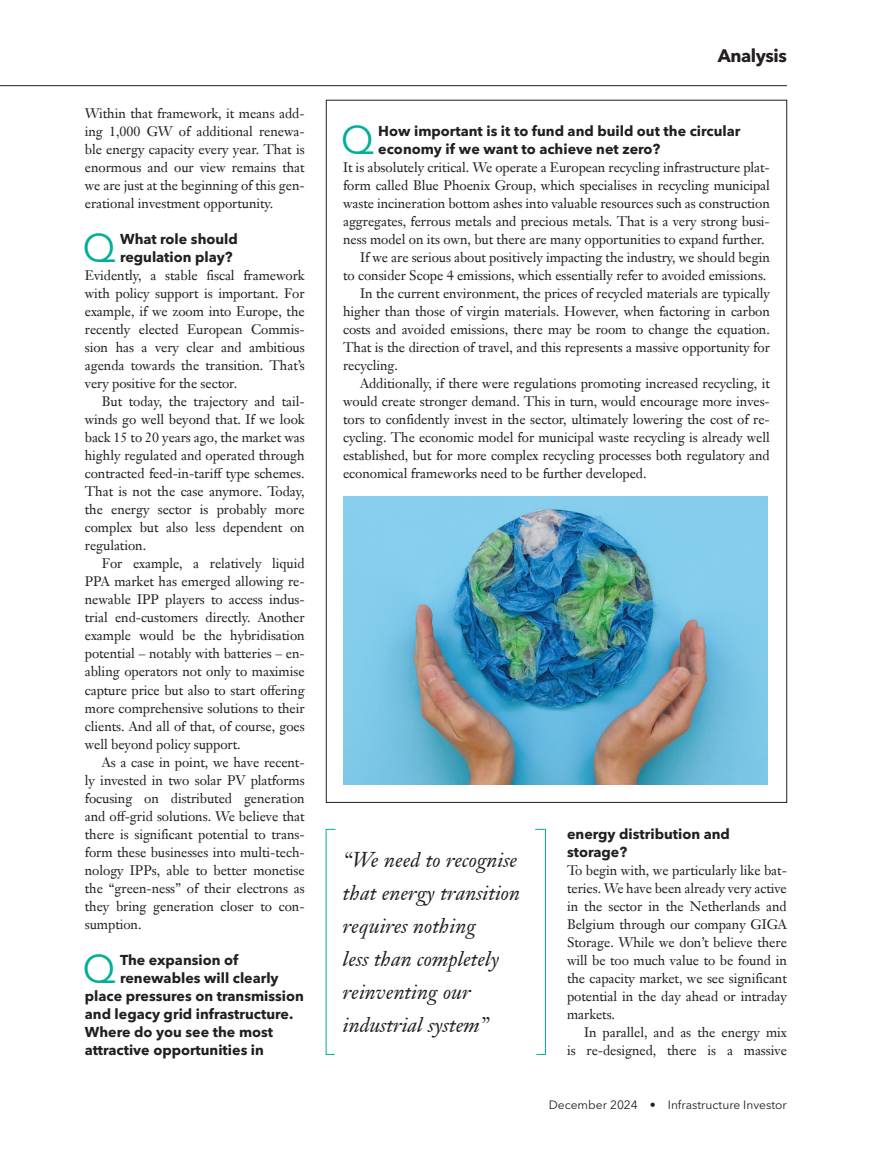
<style>
.page{position:relative;width:872px;height:1149px;background:#fff}
.page>*{position:absolute;margin:0;border:0;box-sizing:border-box;transform-origin:0 0}
.E_Analysis_Q_A_Quest{font:39.6px "Avenir Next LT Pro";color:#00ae9a}
.J_Analysis_Quote_sma{font:italic 21px/33px "Janson Text LT Pro";color:#231f20}
.t1{font:700 18px "Avenir Next LT Pro";letter-spacing:-.025em;color:#231f20}
.E_Analysis_Q_A_Quest-2{font:700 14.25px/18px "Avenir Next LT Pro";color:#231f20}
.G__Analysis_Body_Ind{font:13.5px/18px "Janson Text LT Pro";letter-spacing:-.005em;color:#231f20;text-align:justify}
.F_Analysis_Body_NO_i{font:13.5px/18px "Janson Text LT Pro";letter-spacing:-.005em;color:#231f20;text-align:justify}
.t2{font:12px "Avenir Next LT Pro";color:#231f20}
</style>
<div class="page">
<hr style="left:0;top:85px;width:787px;height:1px;background:#231f20">
<img style="left:343px;top:496px;width:424px;height:288px">
<svg style="left:535px;top:828px;width:11px;height:226px"></svg>
<svg style="left:325px;top:828px;width:11px;height:226px"></svg>
<p class="G__Analysis_Body_Ind" style="left:85px;top:104px;width:221px">Within that framework, it means add&shy;ing 1,000 GW of additional renewa&shy;ble energy capacity every year. That is enormous and our view remains that we are just at the beginning of this gen&shy;erational investment opportunity.</p>
<p class="E_Analysis_Q_A_Quest" style="left:83px;top:224px;width:35px">Q</p>
<p class="E_Analysis_Q_A_Quest-2" style="left:120px;top:230px;width:119px">What role should regulation play?</p>
<p class="F_Analysis_Body_NO_i" style="left:85px;top:266px;width:221px">Evidently, a stable fiscal framework with policy support is important. For example, if we zoom into Europe, the recently elected European Commis&shy;sion has a very clear and ambitious agenda towards the transition. That’s very positive for the sector.</p>
<p class="G__Analysis_Body_Ind" style="left:85px;top:392px;width:221px;text-indent:17px">But today, the trajectory and tail&shy;winds go well beyond that. If we look back 15 to 20 years ago, the market was highly regulated and operated through contracted feed-in-tariff type schemes.<br>That is not the case anymore. Today, the energy sector is probably more complex but also less dependent on regulation.</p>
<p class="G__Analysis_Body_Ind" style="left:85px;top:554px;width:221px;text-indent:17px">For example, a relatively liquid PPA market has emerged allowing re&shy;newable IPP players to access indus&shy;trial end-customers directly. Another example would be the hybridisation potential – notably with batteries – en&shy;abling operators not only to maximise capture price but also to start offering more comprehensive solutions to their clients. And all of that, of course, goes well beyond policy support.</p>
<p class="G__Analysis_Body_Ind" style="left:85px;top:752px;width:221px;text-indent:17px">As a case in point, we have recent&shy;ly invested in two solar PV platforms focusing on distributed generation and off-grid solutions. We believe that there is significant potential to trans&shy;form these businesses into multi-tech&shy;nology IPPs, able to better monetise the “green-ness” of their electrons as they bring generation closer to con&shy;sumption.</p>
<p class="E_Analysis_Q_A_Quest" style="left:83px;top:944px;width:35px">Q</p>
<p class="E_Analysis_Q_A_Quest-2" style="left:120px;top:950px;width:120px">The expansion of</p>
<p class="E_Analysis_Q_A_Quest-2" style="left:120px;top:968px;width:160px">renewables will clearly</p>
<p class="E_Analysis_Q_A_Quest-2" style="left:85px;top:986px;width:220px">place pressures on transmission</p>
<p class="E_Analysis_Q_A_Quest-2" style="left:85px;top:1004px;width:210px">and legacy grid infrastructure.</p>
<p class="E_Analysis_Q_A_Quest-2" style="left:85px;top:1022px;width:190px">Where do you see the most</p>
<p class="E_Analysis_Q_A_Quest-2" style="left:85px;top:1040px;width:181px">attractive opportunities in</p>
<h3 class="t1" style="left:717px;top:45px;width:71px">Analysis</h3>
<p class="E_Analysis_Q_A_Quest" style="left:341px;top:116px;width:35px">Q</p>
<p class="E_Analysis_Q_A_Quest-2" style="left:378px;top:122px;width:363px">How important is it to fund and build out the circular economy if we want to achieve net zero?</p>
<p class="F_Analysis_Body_NO_i" style="left:343px;top:158px;width:428px">It is absolutely critical. We operate a European recycling infrastructure plat&shy;form called Blue Phoenix Group, which specialises in recycling municipal waste incineration bottom ashes into valuable resources such as construction aggregates, ferrous metals and precious metals. That is a very strong busi&shy;ness model on its own, but there are many opportunities to expand further.</p>
<p class="G__Analysis_Body_Ind" style="left:343px;top:248px;width:428px;text-align:right">If we are serious about positively impacting the industry, we should begin<br>to consider Scope 4 emissions, which essentially refer to avoided emissions.</p>
<p class="G__Analysis_Body_Ind" style="left:343px;top:284px;width:428px;text-indent:17px">In the current environment, the prices of recycled materials are typically higher than those of virgin materials. However, when factoring in carbon costs and avoided emissions, there may be room to change the equation.<br>That is the direction of travel, and this represents a massive opportunity for recycling.</p>
<p class="G__Analysis_Body_Ind" style="left:343px;top:374px;width:428px;text-indent:17px">Additionally, if there were regulations promoting increased recycling, it would create stronger demand. This in turn, would encourage more inves&shy;tors to confidently invest in the sector, ultimately lowering the cost of re&shy;cycling. The economic model for municipal waste recycling is already well established, but for more complex recycling processes both regulatory and economical frameworks need to be further developed.</p>
<p class="J_Analysis_Quote_sma" style="left:343px;top:843px;width:178px">“We need to recognise that energy transition requires nothing<br>less than completely reinventing our industrial system”</p>
<p class="E_Analysis_Q_A_Quest-2" style="left:567px;top:824px;width:164px">energy distribution and storage?</p>
<p class="F_Analysis_Body_NO_i" style="left:567px;top:860px;width:221px">To begin with, we particularly like bat&shy;teries. We have been already very active in the sector in the Netherlands and Belgium through our company GIGA Storage. While we don’t believe there will be too much value to be found in the capacity market, we see significant potential in the day ahead or intraday markets.</p>
<p class="G__Analysis_Body_Ind" style="left:567px;top:1022px;width:221px;text-align:right">In parallel, and as the energy mix<br>is re-designed, there is a massive</p>
<p class="t2" style="left:549px;top:1097px;width:240px">December 2024 • Infrastructure Investor</p>
</div>
